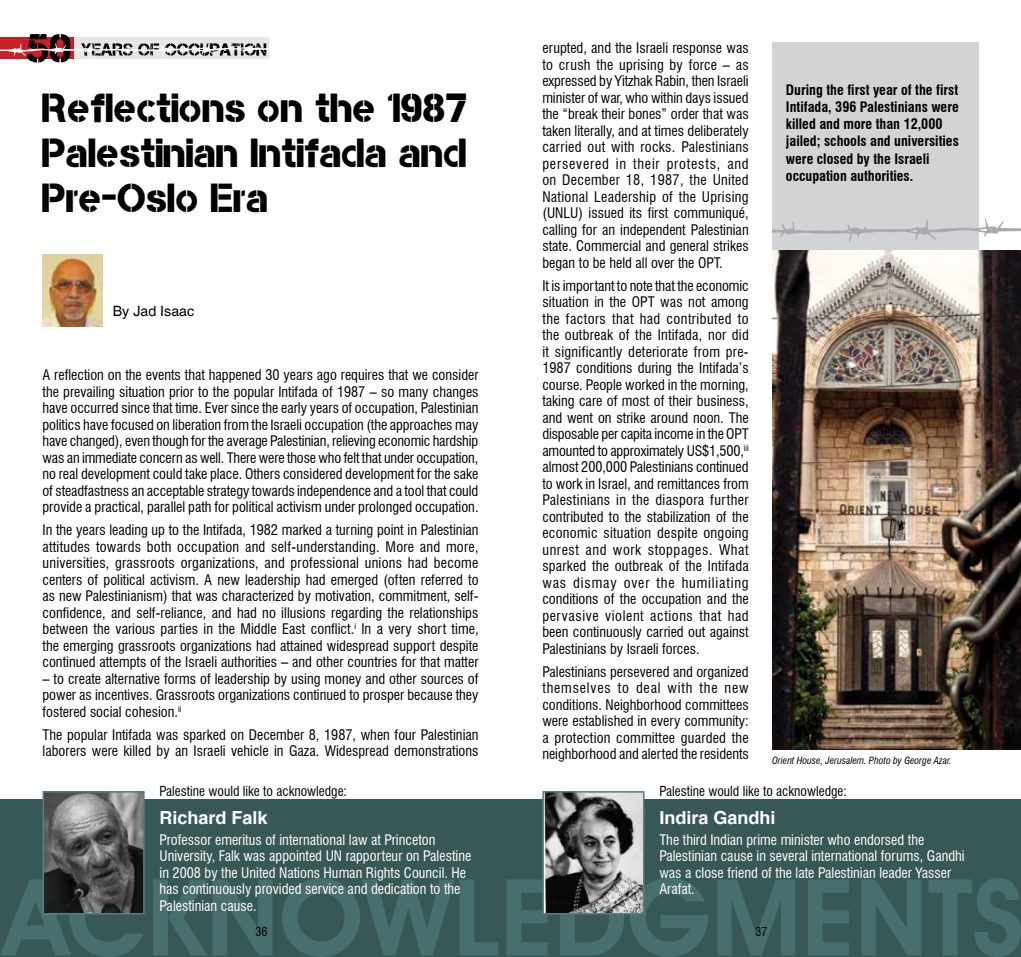
<style>
.page{position:relative;width:1021px;height:957px;background:#fff}
.page>*{position:absolute;margin:0;border:0;box-sizing:border-box;transform-origin:0 0}
.t1{font:40.5px/45px "Capture Smallz Clean";color:#000;text-align:justify}
.t2{font:700 18px "Switzerland";color:#fff}
.t3{font:condensed 14.25px/16.5px "Swiss 721 BT";color:#000;text-align:justify}
.t4{font:condensed 14.25px/16.5px "Swiss 721 BT";color:#fff}
.t5{font:14.25px "Switzerland Plain";color:#000}
.t6{font:700 condensed 14.1px/17.2px "Swiss 721 BT";color:#000}
.t7{font:condensed 13.5px "Swiss 721 BT";color:#000}
.t8{font:condensed 12px "Swiss 721 BT";color:#000}
.t9{font:italic condensed 9.75px "Swiss 721 BT";color:#000}
</style>
<div class="page">
<img style="left:43px;top:254px;width:59px;height:73px">
<svg style="left:0;top:34px;width:269px;height:29px"></svg>
<div style="left:772px;top:43px;width:206px;height:208px;background:#d1d3d4"></div>
<svg style="left:772px;top:218px;width:248px;height:25px"></svg>
<img style="left:772px;top:251px;width:248px;height:499px">
<div style="left:0;top:799px;width:1020px;height:158px;background:#385857"></div>
<svg style="left:0;top:878px;width:144px;height:79px"></svg>
<svg style="left:153px;top:880px;width:119px;height:75px"></svg>
<svg style="left:282px;top:878px;width:216px;height:79px"></svg>
<svg style="left:507px;top:880px;width:40px;height:75px"></svg>
<svg style="left:560px;top:914px;width:64px;height:41px"></svg>
<svg style="left:630px;top:878px;width:78px;height:79px"></svg>
<svg style="left:717px;top:880px;width:78px;height:75px"></svg>
<svg style="left:808px;top:880px;width:40px;height:75px"></svg>
<svg style="left:861px;top:880px;width:60px;height:75px"></svg>
<svg style="left:928px;top:878px;width:92px;height:79px"></svg>
<img style="left:46px;top:794px;width:96px;height:117px">
<div style="left:43px;top:791px;width:102px;height:123px;border:2px solid #57807e"></div>
<img style="left:545px;top:794px;width:96px;height:117px">
<div style="left:542px;top:791px;width:102px;height:123px;border:2px solid #57807e"></div>
<h1 class="t1" style="left:43px;top:85px;width:426px">Reflections on the 1987<br>Palestinian Intifada and Pre-Oslo Era</h1>
<p class="t5" style="left:113px;top:303px;width:83px">By Jad Isaac</p>
<p class="t3" style="left:43px;top:367px;width:437px">A reflection on the events that happened 30 years ago requires that we consider the prevailing situation prior to the popular Intifada of 1987 – so many changes have occurred since that time. Ever since the early years of occupation, Palestinian politics have focused on liberation from the Israeli occupation (the approaches may have changed), even though for the average Palestinian, relieving economic hardship was an immediate concern as well. There were those who felt that under occupation, no real development could take place. Others considered development for the sake of steadfastness an acceptable strategy towards independence and a tool that could provide a practical, parallel path for political activism under prolonged occupation.</p>
<p class="t3" style="left:43px;top:522px;width:437px">In the years leading up to the Intifada, 1982 marked a turning point in Palestinian attitudes towards both occupation and self-understanding. More and more, universities, grassroots organizations, and professional unions had become centers of political activism. A new leadership had emerged (often referred to as new Palestinianism) that was characterized by motivation, commitment, self&shy;confidence, and self-reliance, and had no illusions regarding the relationships between the various parties in the Middle East conflict.<sup>i</sup> In a very short time, the emerging grassroots organizations had attained widespread support despite continued attempts of the Israeli authorities – and other countries for that matter</p>
<p class="t3" style="left:43px;top:670px;width:437px">– to create alternative forms of leadership by using money and other sources of power as incentives. Grassroots organizations continued to prosper because they fostered social cohesion.<sup>ii</sup></p>
<p class="t3" style="left:43px;top:726px;width:437px">The popular Intifada was sparked on December 8, 1987, when four Palestinian laborers were killed by an Israeli vehicle in Gaza. Widespread demonstrations</p>
<p class="t3" style="left:542px;top:40px;width:208px">erupted, and the Israeli response was to crush the uprising by force – as expressed by Yitzhak Rabin, then Israeli minister of war, who within days issued the “break their bones” order that was taken literally, and at times deliberately carried out with rocks. Palestinians persevered in their protests, and on December 18, 1987, the United National Leadership of the Uprising (UNLU) issued its first communiqué, calling for an independent Palestinian state. Commercial and general strikes began to be held all over the OPT.</p>
<p class="t3" style="left:542px;top:277px;width:208px">It is important to note that the economic situation in the OPT was not among the factors that had contributed to the outbreak of the Intifada, nor did it significantly deteriorate from pre-1987 conditions during the Intifada’s course. People worked in the morning, taking care of most of their business, and went on strike around noon. The disposable per capita income in the OPT amounted to approximately US$1,500,<sup>iii </sup>almost 200,000 Palestinians continued to work in Israel, and remittances from Palestinians in the diaspora further contributed to the stabilization of the economic situation despite ongoing unrest and work stoppages. What sparked the outbreak of the Intifada was dismay over the humiliating conditions of the occupation and the pervasive violent actions that had been continuously carried out against Palestinians by Israeli forces.</p>
<p class="t3" style="left:542px;top:663px;width:208px">Palestinians persevered and organized themselves to deal with the new conditions. Neighborhood committees were established in every community: a protection committee guarded the neighborhood and alerted the residents</p>
<p class="t6" style="left:786px;top:81px;width:174px">During the first year of the first<br>Intifada, 396 Palestinians were killed and more than 12,000 jailed; schools and universities were closed by the Israeli occupation authorities.</p>
<p class="t9" style="left:772px;top:754px;width:181px">Orient House, Jerusalem. Photo by George Azar.</p>
<p class="t7" style="left:159px;top:782px;width:189px">Palestine would like to acknowledge:</p>
<p class="t7" style="left:659px;top:782px;width:189px">Palestine would like to acknowledge:</p>
<p class="t2" style="left:159px;top:806px;width:110px">Richard Falk</p>
<p class="t4" style="left:159px;top:831px;width:313px">Professor emeritus of international law at Princeton University, Falk was appointed UN rapporteur on Palestine in 2008 by the United Nations Human Rights Council. He has continuously provided service and dedication to the Palestinian cause.</p>
<p class="t2" style="left:659px;top:806px;width:117px">Indira Gandhi</p>
<p class="t4" style="left:659px;top:831px;width:307px">The third Indian prime minister who endorsed the Palestinian cause in several international forums, Gandhi was a close friend of the late Palestinian leader Yasser Arafat.</p>
<p class="t8" style="left:256px;top:925px;width:13px">36</p>
<p class="t8" style="left:755px;top:925px;width:13px">37</p>
</div>
